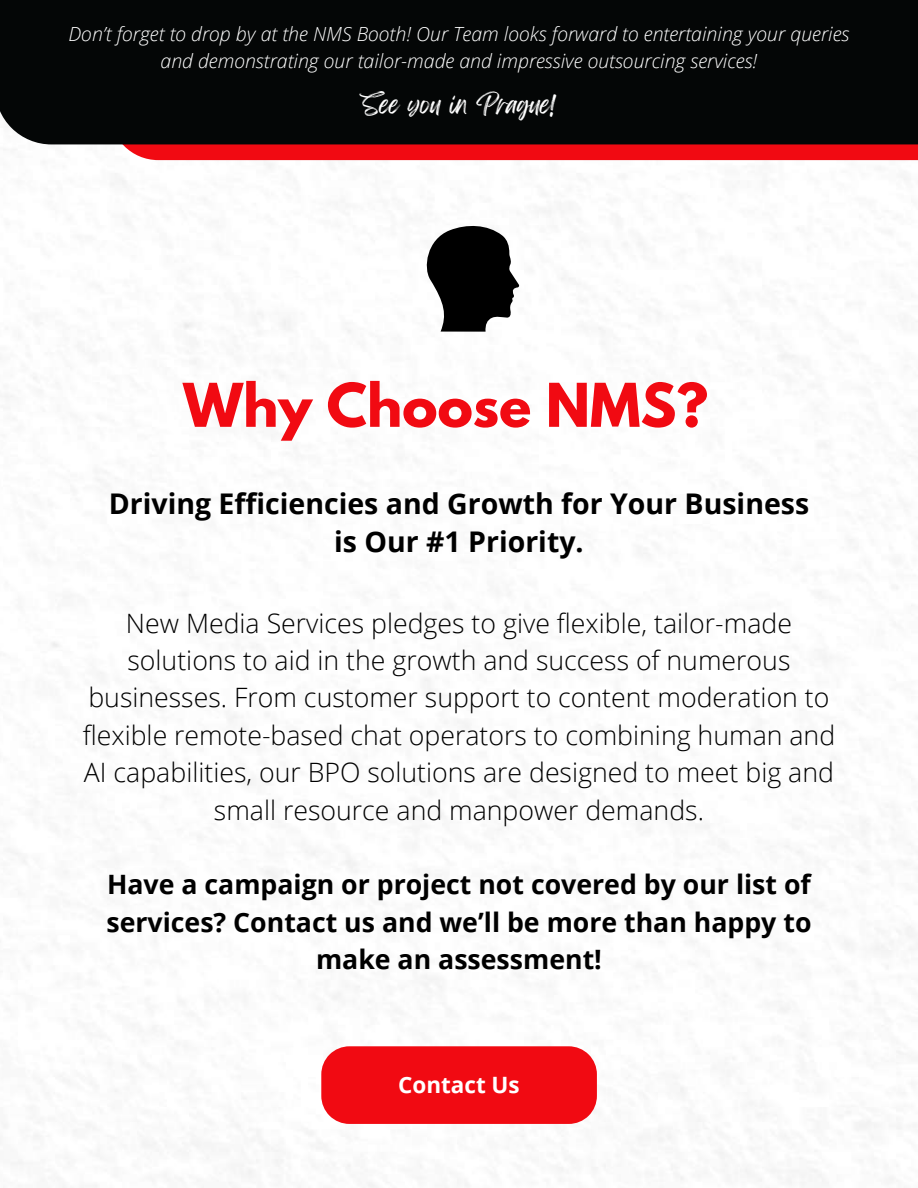
<style>
.page{position:relative;width:918px;height:1188px;background:#fff}
.page>*{position:absolute;margin:0;border:0;box-sizing:border-box;transform-origin:0 0}
.t1{font:700 53.4px "League Spartan";color:#f10a12}
.t2{font:700 28.5px/38.7px "Open Sans";color:#000;text-align:center}
.t3{font:300 26.7px/37.3px "Open Sans";color:#000;text-align:center}
.t4{font:700 26.7px/37.3px "Open Sans";color:#000;text-align:center}
.t5{font:22.5px "Feeling Passionate";color:#fff}
.t6{font:700 22.5px "Open Sans";color:#fff}
.t7{font:italic 300 19.5px/27px "Open Sans";color:#fff;text-align:center}
</style>
<div class="page">
<svg style="left:110px;top:144px;width:808px;height:16px;background:#ea1018"></svg>
<div style="left:0;top:0;width:918px;height:144px;background:#040606"></div>
<svg style="left:426px;top:225px;width:94px;height:107px"></svg>
<div style="left:321px;top:1046px;width:276px;height:78px;background:#f10a12"></div>
<p class="t7" style="left:68px;top:20px;width:783px">Don’t forget to drop by at the NMS Booth! Our Team looks forward to entertaining your queries and demonstrating our tailor-made and impressive outsourcing services!</p>
<p class="t5" style="left:362px;top:86px;width:195px">See you in Prague!</p>
<h1 class="t1" style="left:183px;top:379px;width:527px">Why Choose NMS?</h1>
<p class="t2" style="left:109px;top:483px;width:702px">Driving Efficiencies and Growth for Your Business is Our #1 Priority.</p>
<p class="t3" style="left:83px;top:604px;width:754px">New Media Services pledges to give flexible, tailor-made solutions to aid in the growth and success of numerous businesses. From customer support to content moderation to flexible remote-based chat operators to combining human and AI capabilities, our BPO solutions are designed to meet big and small resource and manpower demands.</p>
<p class="t4" style="left:106px;top:865px;width:707px">Have a campaign or project not covered by our list of services? Contact us and we’ll be more than happy to make an assessment!</p>
<p class="t6" style="left:398px;top:1069px;width:123px">Contact Us</p>
</div>
